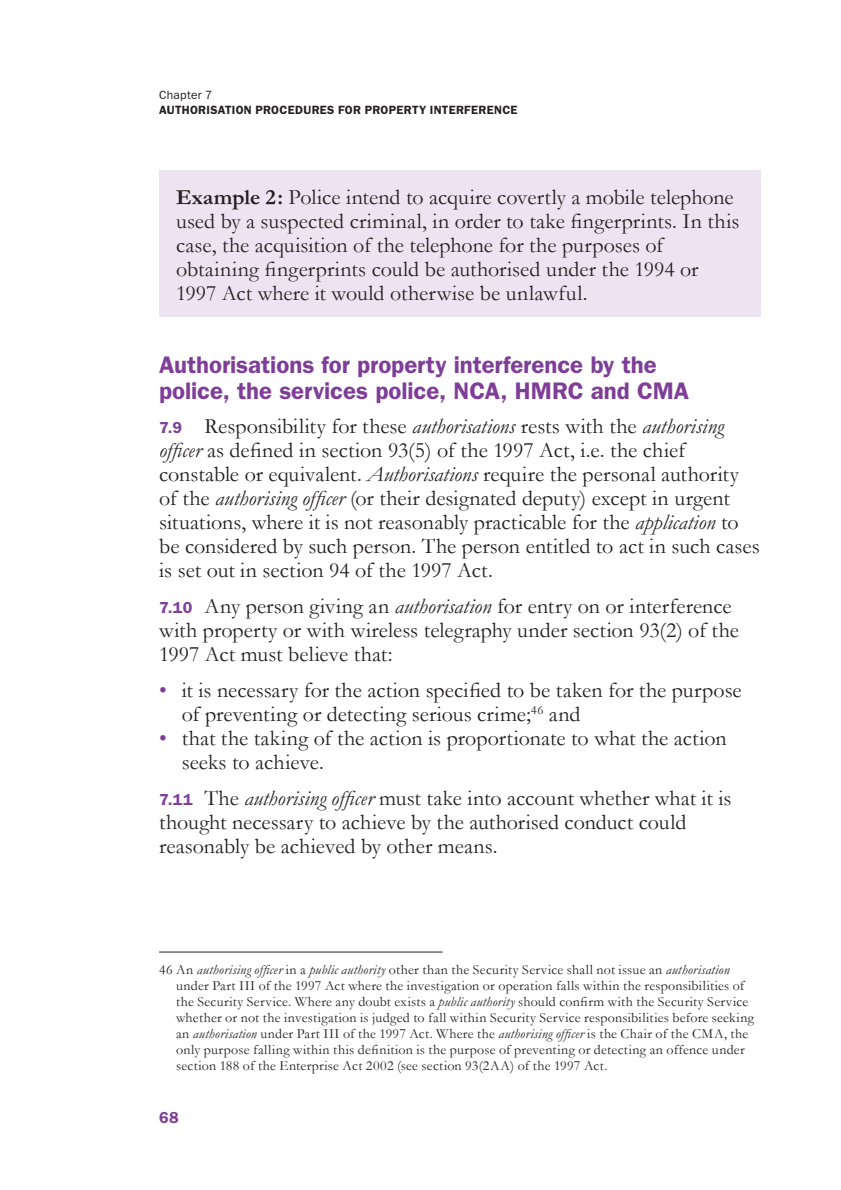
<style>
.page{position:relative;width:841px;height:1190px;background:#fff}
.page>*{position:absolute;margin:0;border:0;box-sizing:border-box;transform-origin:0 0}
.t1{font:600 24px/26px "ITC Franklin Gothic Std";color:#7e3e98}
.t2{font:22px/24px "Garamond";color:#231f20}
.t3{font:600 16px "ITC Franklin Gothic Std";color:#7e3e98}
.t4{font:14px/16px "Garamond";letter-spacing:.02em;color:#231f20}
.t5{font:600 12px "ITC Franklin Gothic Std";letter-spacing:.025em;color:#231f20}
.t6{font:12px "ITC Franklin Gothic Std";letter-spacing:.02em;color:#231f20}
.s1{font-weight:700}
.s2{font-family:"ITC Franklin Gothic Std";font-weight:600;font-size:16px;color:#7e3e98}
.s3{font-style:italic}
.s4{color:#7e3e98}
</style>
<div class="page">
<div style="left:159px;top:170px;width:601px;height:147px;background:#ece5f1"></div>
<hr style="left:159px;top:951px;width:283px;height:1px;background:#231f20">
<p class="t6" style="left:159px;top:88px;width:55px">Chapter 7</p>
<p class="t5" style="left:159px;top:102px;width:360px">AUTHORISATION PROCEDURES FOR PROPERTY INTERFERENCE</p>
<p class="t2" style="left:176px;top:185px;width:565px"><span class="s1">Example 2:</span> Police intend to acquire covertly a mobile telephone used by a suspected criminal, in order to take fingerprints. In this case, the acquisition of the telephone for the purposes of obtaining fingerprints could be authorised under the 1994 or 1997 Act where it would otherwise be unlawful.</p>
<p class="t1" style="left:159px;top:351px;width:531px">Authorisations for property interference by the police, the services police, NCA, HMRC and CMA</p>
<p class="t2" style="left:159px;top:413px;width:602px"><span class="s2">7.9</span> Responsibility for these <span class="s3">authorisations</span> rests with the <span class="s3">authorising officer</span> as defined in section 93(5) of the 1997 Act, i.e. the chief constable or equivalent. <span class="s3">Authorisations</span> require the personal authority of the <span class="s3">authorising officer</span> (or their designated deputy) except in urgent situations, where it is not reasonably practicable for the <span class="s3">application</span> to be considered by such person. The person entitled to act in such cases is set out in section 94 of the 1997 Act.</p>
<p class="t2" style="left:159px;top:593px;width:581px"><span class="s2">7.10</span> Any person giving an <span class="s3">authorisation</span> for entry on or interference with property or with wireless telegraphy under section 93(2) of the<br>1997 Act must believe that:</p>
<p class="t2" style="left:182px;top:677px;width:561px;text-indent:-23px"><span class="s4">•</span> it is necessary for the action specified to be taken for the purpose of preventing or detecting serious crime;<sup>46</sup> and</p>
<p class="t2" style="left:182px;top:725px;width:546px;text-indent:-23px"><span class="s4">•</span> that the taking of the action is proportionate to what the action seeks to achieve.</p>
<p class="t2" style="left:159px;top:785px;width:574px"><span class="s2">7.11</span> The <span class="s3">authorising officer</span> must take into account whether what it is thought necessary to achieve by the authorised conduct could reasonably be achieved by other means.</p>
<p class="t4" style="left:176px;top:960px;width:579px;text-indent:-17px">46 An <span class="s3">authorising officer</span> in a <span class="s3">public authority</span> other than the Security Service shall not issue an <span class="s3">authorisation </span>under Part III of the 1997 Act where the investigation or operation falls within the responsibilities of the Security Service. Where any doubt exists a <span class="s3">public authority</span> should confirm with the Security Service whether or not the investigation is judged to fall within Security Service responsibilities before seeking an <span class="s3">authorisation</span> under Part III of the 1997 Act. Where the <span class="s3">authorising officer</span> is the Chair of the CMA, the only purpose falling within this definition is the purpose of preventing or detecting an offence under section 188 of the Enterprise Act 2002 (see section 93(2AA) of the 1997 Act.</p>
<p class="t3" style="left:159px;top:1107px;width:21px">68</p>
</div>
